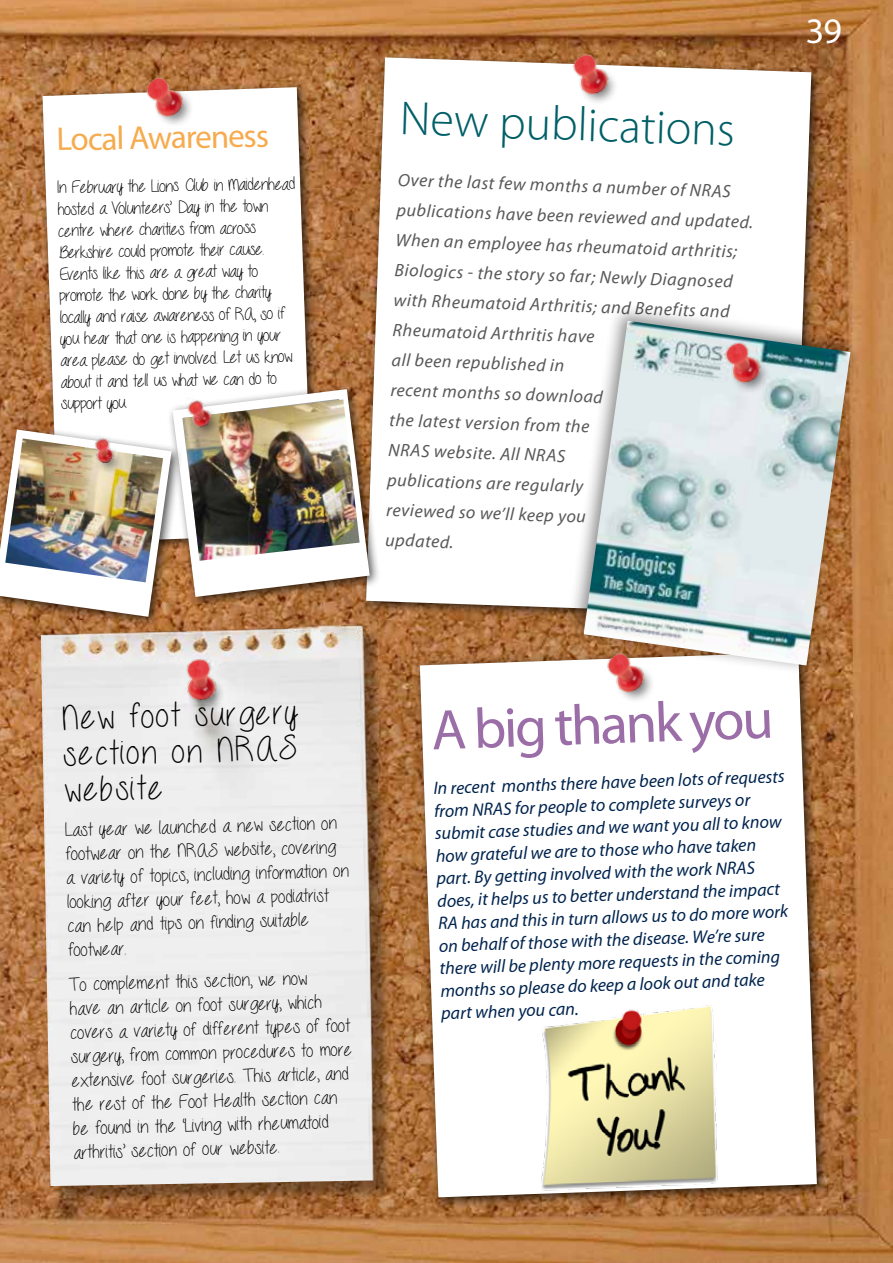
<style>
.page{position:relative;width:893px;height:1263px;background:#fff}
.page>*{position:absolute;margin:0;border:0;box-sizing:border-box;transform-origin:0 0}
.t1{font:57px "Myriad Pro";color:#9c6ea8}
.t2{font:300 48px "Myriad Pro";color:#005f67}
.t3{font:36px/36.3px "Seriously";color:#000;text-align:justify}
.t4{font:36px "Myriad Pro";color:#fff}
.t5{font:33px "Myriad Pro";color:#f6ab4e}
.t6{font:19.5px/24px "Seriously";color:#000}
.t7{font:italic 18px/22.5px "Myriad Pro";color:#00244e}
.t8{font:italic 18px/30px "Myriad Pro";color:#58585a}
.t9{font:18px/21.6px "Seriously";color:#000}
</style>
<div class="page">
<img style="left:0;top:0;width:893px;height:1263px">
<div style="left:37px;top:81px;width:287px;height:474px;background:#000;opacity:.7"></div>
<svg style="left:43px;top:87px;width:269px;height:302px"></svg>
<div style="left:154px;top:89px;width:40px;height:39px;background:#000;opacity:.5"></div>
<img style="left:141px;top:72px;width:48px;height:47px">
<div style="left:414px;top:646px;width:415px;height:563px;background:#000;opacity:.7"></div>
<svg style="left:420px;top:652px;width:397px;height:545px"></svg>
<div style="left:615px;top:664px;width:40px;height:40px;background:#000;opacity:.5"></div>
<img style="left:602px;top:675px;width:48px;height:20px">
<div style="left:43px;top:627px;width:351px;height:578px;background:#000;opacity:.35"></div>
<img style="left:40px;top:617px;width:355px;height:569px">
<div style="left:186px;top:673px;width:40px;height:40px;background:#000;opacity:.5"></div>
<img style="left:170px;top:648px;width:62px;height:62px">
<div style="left:360px;top:52px;width:463px;height:576px;background:#000;opacity:.7"></div>
<svg style="left:366px;top:57px;width:445px;height:559px"></svg>
<div style="left:579px;top:67px;width:40px;height:39px;background:#000;opacity:.5"></div>
<img style="left:565px;top:48px;width:52px;height:51px">
<div style="left:566px;top:303px;width:293px;height:372px;background:#000;opacity:.45"></div>
<img style="left:584px;top:321px;width:266px;height:344px">
<div style="left:167px;top:384px;width:215px;height:224px;background:#000;opacity:.7"></div>
<div style="left:0;top:424px;width:183px;height:204px;background:#000;opacity:.7"></div>
<img style="left:0;top:389px;width:370px;height:228px">
<img style="left:86px;top:433px;width:36px;height:36px">
<img style="left:536px;top:995px;width:188px;height:198px">
<div style="left:731px;top:355px;width:40px;height:39px;background:#000;opacity:.5"></div>
<img style="left:717px;top:336px;width:52px;height:51px">
<h3 class="t5" style="left:56px;top:119px;width:214px;rotate:-1deg">Local Awareness</h3>
<p class="t9" style="left:57px;top:178px;width:239px;rotate:-1deg">In February the Lions Club in Maidenhead hosted a Volunteers’ Day in the town centre where charities from across Berkshire could promote their cause.<br>Events like this are a great way to promote the work done by the charity locally and raise awareness of RA, so if you hear that one is happening in your area please do get involved. Let us know about it and tell us what we can do to support you.</p>
<h2 class="t2" style="left:401px;top:92px;width:337px;rotate:2deg">New publications</h2>
<p class="t8" style="left:398px;top:164px;width:358px;rotate:2deg">Over the last few months a number of NRAS publications have been reviewed and updated.<br>When an employee has rheumatoid arthritis;<br>Biologics - the story so far; Newly Diagnosed with Rheumatoid Arthritis; and Benefits and<br>Rheumatoid Arthritis have<br>all been republished in<br>recent months so download<br>the latest version from the<br>NRAS website. All NRAS<br>publications are regularly<br>reviewed so we’ll keep you<br>updated.</p>
<h3 class="t4" style="left:806px;top:9px;width:38px">39</h3>
<h3 class="t3" style="left:62px;top:700px;width:236px;rotate:-1deg">New foot surgery section on NRAS website</h3>
<p class="t6" style="left:64px;top:820px;width:284px;rotate:-2deg">Last year we launched a new section on footwear on the NRAS website, covering<br>a variety of topics, including information on looking after your feet, how a podiatrist can help and tips on finding suitable footwear.</p>
<p class="t6" style="left:67px;top:974px;width:283px;rotate:-2deg">To complement this section, we now<br>have an article on foot surgery, which covers a variety of different types of foot surgery, from common procedures to more extensive foot surgeries. This article, and the rest of the Foot Health section can be found in the ‘Living with rheumatoid arthritis’ section of our website.</p>
<h1 class="t1" style="left:430px;top:695px;width:344px;rotate:-2deg">A big thank you</h1>
<p class="t7" style="left:433px;top:777px;width:353px;rotate:-2deg">In recent months there have been lots of requests from NRAS for people to complete surveys or submit case studies and we want you all to know how grateful we are to those who have taken part. By getting involved with the work NRAS does, it helps us to better understand the impact RA has and this in turn allows us to do more work on behalf of those with the disease. We’re sure there will be plenty more requests in the coming months so please do keep a look out and take part when you can.</p>
</div>
